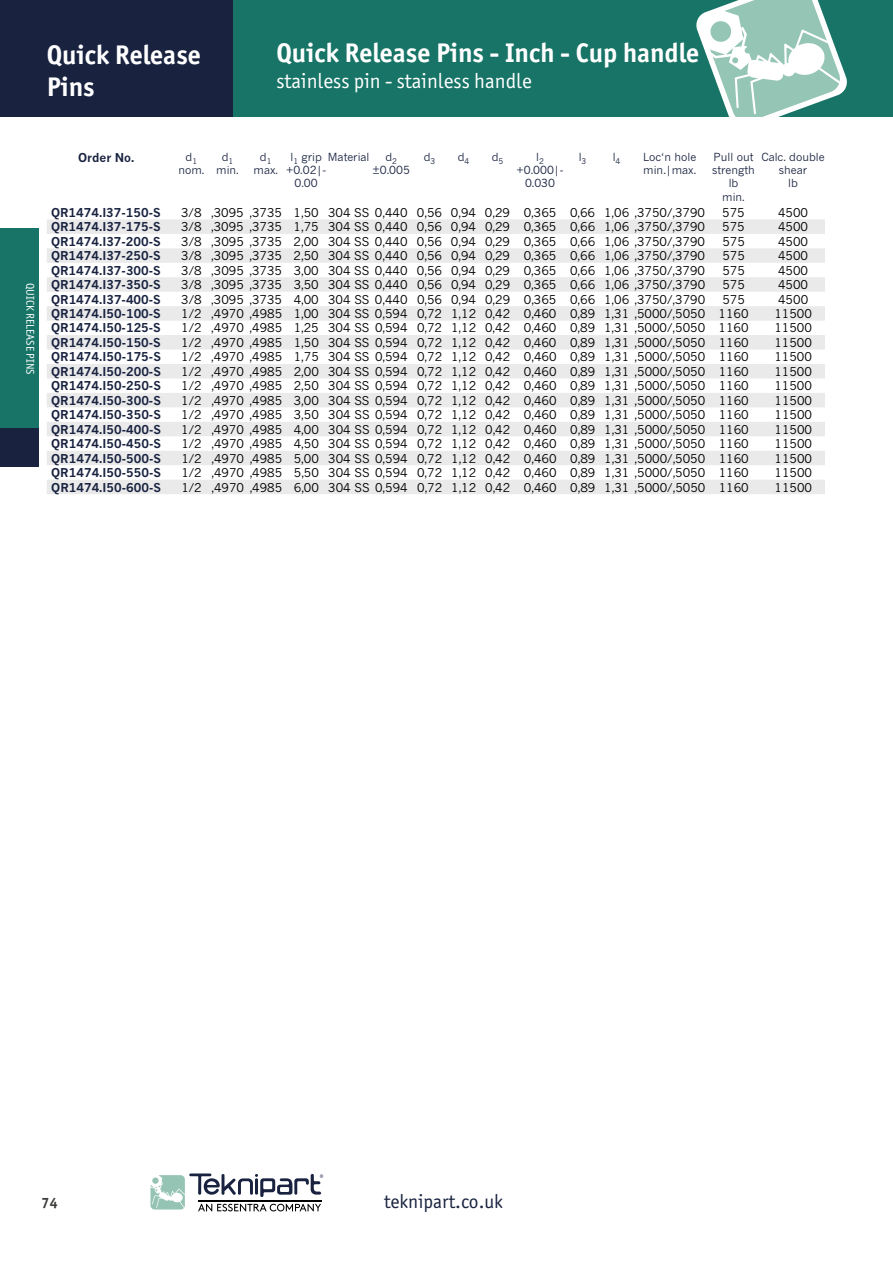
<style>
.page{position:relative;width:893px;height:1263px;background:#fff}
.page>*{position:absolute;margin:0;border:0;box-sizing:border-box;transform-origin:0 0}
.t1{font:700 27px/32.4px "Officina Sans ITC Pro";color:#fff}
.t2{font:21px "Officina Sans ITC Pro";color:#fff}
.t3{font:19.5px "Officina Sans ITC Pro";color:#192340}
.t4{font:700 15px "Officina Sans ITC Pro";color:#3c3c3b}
.t5{font:12px "News Gothic MT Pro";color:#000}
.t6{font:700 12px "News Gothic MT Pro";color:#192340}
.t7{font:11.25px "Officina Sans ITC Pro";color:#fff}
.t8{font:11.1px/13.2px "News Gothic MT Pro";color:#192340;text-align:center}
</style>
<div class="page">
<div style="left:0;top:0;width:234px;height:116px;background:#192340"></div>
<div style="left:0;top:228px;width:38px;height:200px;background:#177466"></div>
<div style="left:0;top:428px;width:38px;height:38px;background:#192340"></div>
<div style="left:234px;top:0;width:659px;height:116px;background:#177466"></div>
<svg style="left:696px;top:0;width:151px;height:116px"></svg>
<svg style="left:47px;top:219px;width:778px;height:275px;fill:#ededee"></svg>
<svg style="left:150px;top:1173px;width:173px;height:38px"></svg>
<h1 class="t1" style="left:47px;top:38px;width:156px">Quick Release<br>Pins</h1>
<h1 class="t1" style="left:276px;top:36px;width:424px">Quick Release Pins - Inch - Cup handle</h1>
<h2 class="t2" style="left:276px;top:69px;width:257px">stainless pin - stainless handle</h2>
<p class="t7" style="left:37px;top:283px;width:93px;rotate:90deg">QUICK RELEASE PINS</p>
<p class="t6" style="left:78px;top:150px;width:58px">Order No.</p>
<p class="t8" style="left:178px;top:150px;width:27px">d<sub>1 </sub>nom.</p>
<p class="t8" style="left:216px;top:150px;width:24px">d<sub>1 </sub>min.</p>
<p class="t8" style="left:254px;top:150px;width:26px">d<sub>1 </sub>max.</p>
<p class="t8" style="left:286px;top:150px;width:42px">l<sub>1</sub> grip +0.02|-<br>0.00</p>
<p class="t8" style="left:328px;top:150px;width:43px">Material</p>
<p class="t8" style="left:372px;top:150px;width:39px">d<sub>2 </sub>±0.005</p>
<p class="t8" style="left:424px;top:150px;width:13px">d<sub>3</sub></p>
<p class="t8" style="left:458px;top:150px;width:13px">d<sub>4</sub></p>
<p class="t8" style="left:492px;top:150px;width:13px">d<sub>5</sub></p>
<p class="t8" style="left:516px;top:150px;width:49px">l<sub>2 </sub>+0.000|-<br>0.030</p>
<p class="t8" style="left:579px;top:150px;width:9px">l<sub>3</sub></p>
<p class="t8" style="left:613px;top:150px;width:9px">l<sub>4</sub></p>
<p class="t8" style="left:643px;top:150px;width:55px;text-align:left">Loc‘n hole min.|max.</p>
<p class="t8" style="left:712px;top:150px;width:44px">Pull out strength lb<br>min.</p>
<p class="t8" style="left:761px;top:150px;width:65px">Calc. double shear<br>lb</p>
<p class="t6" style="left:51px;top:205px;width:111px">QR1474.I37-150-S</p>
<p class="t5" style="left:181px;top:205px;width:525px">3/8 ,3095 ,3735 1,50 304 SS 0,440 0,56 0,94 0,29 0,365 0,66 1,06 ,3750/,3790</p>
<p class="t5" style="left:722px;top:205px;width:24px">575</p>
<p class="t5" style="left:778px;top:205px;width:31px">4500</p>
<p class="t6" style="left:51px;top:219px;width:111px">QR1474.I37-175-S</p>
<p class="t5" style="left:181px;top:220px;width:525px">3/8 ,3095 ,3735 1,75 304 SS 0,440 0,56 0,94 0,29 0,365 0,66 1,06 ,3750/,3790</p>
<p class="t5" style="left:722px;top:220px;width:24px">575</p>
<p class="t5" style="left:778px;top:220px;width:31px">4500</p>
<p class="t6" style="left:51px;top:234px;width:111px">QR1474.I37-200-S</p>
<p class="t5" style="left:181px;top:234px;width:525px">3/8 ,3095 ,3735 2,00 304 SS 0,440 0,56 0,94 0,29 0,365 0,66 1,06 ,3750/,3790</p>
<p class="t5" style="left:722px;top:234px;width:24px">575</p>
<p class="t5" style="left:778px;top:234px;width:31px">4500</p>
<p class="t6" style="left:51px;top:248px;width:111px">QR1474.I37-250-S</p>
<p class="t5" style="left:181px;top:248px;width:525px">3/8 ,3095 ,3735 2,50 304 SS 0,440 0,56 0,94 0,29 0,365 0,66 1,06 ,3750/,3790</p>
<p class="t5" style="left:722px;top:248px;width:24px">575</p>
<p class="t5" style="left:778px;top:248px;width:31px">4500</p>
<p class="t6" style="left:51px;top:263px;width:111px">QR1474.I37-300-S</p>
<p class="t5" style="left:181px;top:263px;width:525px">3/8 ,3095 ,3735 3,00 304 SS 0,440 0,56 0,94 0,29 0,365 0,66 1,06 ,3750/,3790</p>
<p class="t5" style="left:722px;top:263px;width:24px">575</p>
<p class="t5" style="left:778px;top:263px;width:31px">4500</p>
<p class="t6" style="left:51px;top:277px;width:111px">QR1474.I37-350-S</p>
<p class="t5" style="left:181px;top:277px;width:525px">3/8 ,3095 ,3735 3,50 304 SS 0,440 0,56 0,94 0,29 0,365 0,66 1,06 ,3750/,3790</p>
<p class="t5" style="left:722px;top:277px;width:24px">575</p>
<p class="t5" style="left:778px;top:277px;width:31px">4500</p>
<p class="t6" style="left:51px;top:292px;width:111px">QR1474.I37-400-S</p>
<p class="t5" style="left:181px;top:292px;width:525px">3/8 ,3095 ,3735 4,00 304 SS 0,440 0,56 0,94 0,29 0,365 0,66 1,06 ,3750/,3790</p>
<p class="t5" style="left:722px;top:292px;width:24px">575</p>
<p class="t5" style="left:778px;top:292px;width:31px">4500</p>
<p class="t6" style="left:51px;top:306px;width:111px">QR1474.I50-100-S</p>
<p class="t5" style="left:181px;top:306px;width:569px">1/2 ,4970 ,4985 1,00 304 SS 0,594 0,72 1,12 0,42 0,460 0,89 1,31 ,5000/,5050 1160</p>
<p class="t5" style="left:774px;top:306px;width:39px">11500</p>
<p class="t6" style="left:51px;top:321px;width:111px">QR1474.I50-125-S</p>
<p class="t5" style="left:181px;top:321px;width:569px">1/2 ,4970 ,4985 1,25 304 SS 0,594 0,72 1,12 0,42 0,460 0,89 1,31 ,5000/,5050 1160</p>
<p class="t5" style="left:774px;top:321px;width:39px">11500</p>
<p class="t6" style="left:51px;top:335px;width:111px">QR1474.I50-150-S</p>
<p class="t5" style="left:181px;top:335px;width:569px">1/2 ,4970 ,4985 1,50 304 SS 0,594 0,72 1,12 0,42 0,460 0,89 1,31 ,5000/,5050 1160</p>
<p class="t5" style="left:774px;top:335px;width:39px">11500</p>
<p class="t6" style="left:51px;top:350px;width:111px">QR1474.I50-175-S</p>
<p class="t5" style="left:181px;top:350px;width:569px">1/2 ,4970 ,4985 1,75 304 SS 0,594 0,72 1,12 0,42 0,460 0,89 1,31 ,5000/,5050 1160</p>
<p class="t5" style="left:774px;top:350px;width:39px">11500</p>
<p class="t6" style="left:51px;top:364px;width:111px">QR1474.I50-200-S</p>
<p class="t5" style="left:181px;top:364px;width:569px">1/2 ,4970 ,4985 2,00 304 SS 0,594 0,72 1,12 0,42 0,460 0,89 1,31 ,5000/,5050 1160</p>
<p class="t5" style="left:774px;top:364px;width:39px">11500</p>
<p class="t6" style="left:51px;top:378px;width:111px">QR1474.I50-250-S</p>
<p class="t5" style="left:181px;top:379px;width:569px">1/2 ,4970 ,4985 2,50 304 SS 0,594 0,72 1,12 0,42 0,460 0,89 1,31 ,5000/,5050 1160</p>
<p class="t5" style="left:774px;top:379px;width:39px">11500</p>
<p class="t6" style="left:51px;top:393px;width:111px">QR1474.I50-300-S</p>
<p class="t5" style="left:181px;top:393px;width:569px">1/2 ,4970 ,4985 3,00 304 SS 0,594 0,72 1,12 0,42 0,460 0,89 1,31 ,5000/,5050 1160</p>
<p class="t5" style="left:774px;top:393px;width:39px">11500</p>
<p class="t6" style="left:51px;top:407px;width:111px">QR1474.I50-350-S</p>
<p class="t5" style="left:181px;top:407px;width:569px">1/2 ,4970 ,4985 3,50 304 SS 0,594 0,72 1,12 0,42 0,460 0,89 1,31 ,5000/,5050 1160</p>
<p class="t5" style="left:774px;top:407px;width:39px">11500</p>
<p class="t6" style="left:51px;top:422px;width:111px">QR1474.I50-400-S</p>
<p class="t5" style="left:181px;top:422px;width:569px">1/2 ,4970 ,4985 4,00 304 SS 0,594 0,72 1,12 0,42 0,460 0,89 1,31 ,5000/,5050 1160</p>
<p class="t5" style="left:774px;top:422px;width:39px">11500</p>
<p class="t6" style="left:51px;top:436px;width:111px">QR1474.I50-450-S</p>
<p class="t5" style="left:181px;top:436px;width:569px">1/2 ,4970 ,4985 4,50 304 SS 0,594 0,72 1,12 0,42 0,460 0,89 1,31 ,5000/,5050 1160</p>
<p class="t5" style="left:774px;top:436px;width:39px">11500</p>
<p class="t6" style="left:51px;top:451px;width:111px">QR1474.I50-500-S</p>
<p class="t5" style="left:181px;top:451px;width:569px">1/2 ,4970 ,4985 5,00 304 SS 0,594 0,72 1,12 0,42 0,460 0,89 1,31 ,5000/,5050 1160</p>
<p class="t5" style="left:774px;top:451px;width:39px">11500</p>
<p class="t6" style="left:51px;top:465px;width:111px">QR1474.I50-550-S</p>
<p class="t5" style="left:181px;top:465px;width:569px">1/2 ,4970 ,4985 5,50 304 SS 0,594 0,72 1,12 0,42 0,460 0,89 1,31 ,5000/,5050 1160</p>
<p class="t5" style="left:774px;top:465px;width:39px">11500</p>
<p class="t6" style="left:51px;top:480px;width:111px">QR1474.I50-600-S</p>
<p class="t5" style="left:181px;top:480px;width:569px">1/2 ,4970 ,4985 6,00 304 SS 0,594 0,72 1,12 0,42 0,460 0,89 1,31 ,5000/,5050 1160</p>
<p class="t5" style="left:775px;top:480px;width:39px">11500</p>
<p class="t4" style="left:42px;top:1193px;width:18px">74</p>
<h3 class="t3" style="left:384px;top:1189px;width:120px">teknipart.co.uk</h3>
</div>
